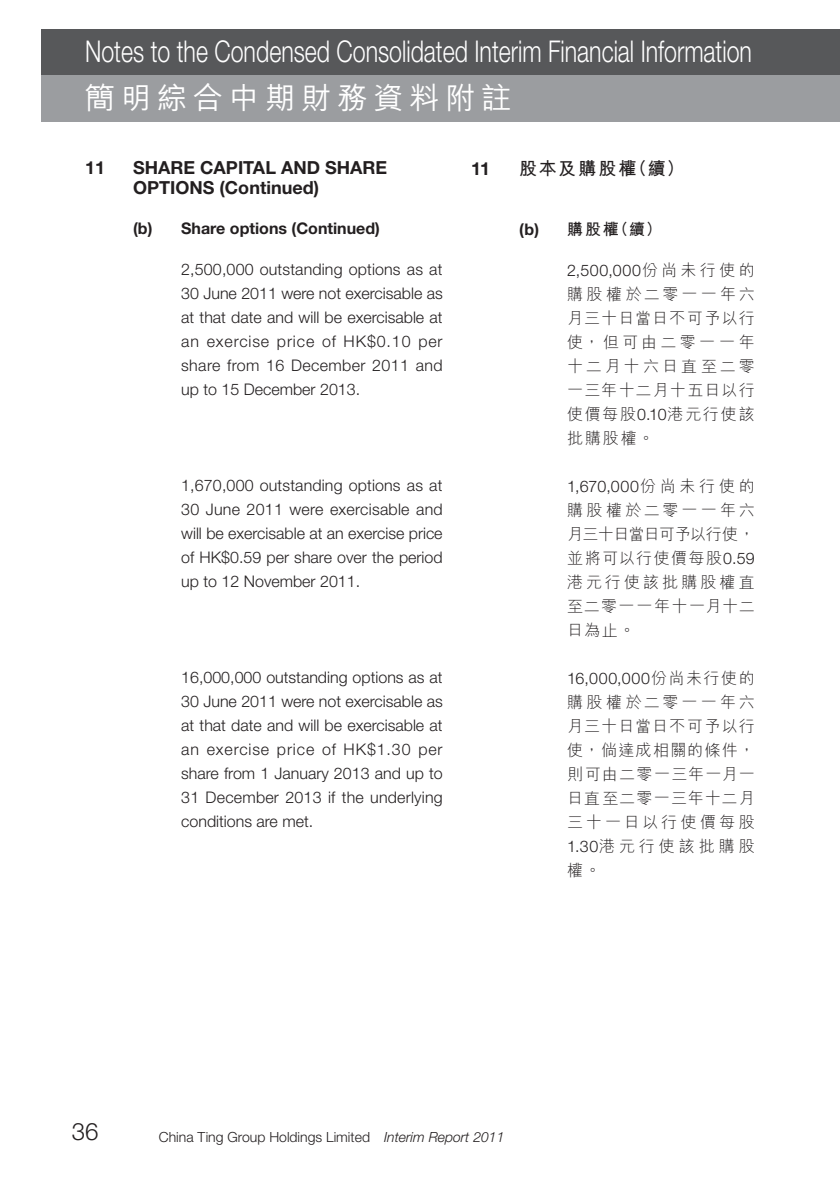
<style>
.page{position:relative;width:840px;height:1191px;background:#fff}
.page>*{position:absolute;margin:0;border:0;box-sizing:border-box;transform-origin:0 0}
.t1{font:300 30px "Helvetica Neue LT Std";color:#fff;scale:.77 1}
.t2{font:500 30px "M Hei HK";letter-spacing:.2em;color:#fff}
.t3{font:300 24px "Helvetica Neue LT Std";color:#231f20}
.t4{font:700 18px "Helvetica Neue LT Std";color:#231f20}
.t5{font:700 18px "M Hei HK";letter-spacing:.105em;color:#231f20}
.t6{font:300 16px/24px "Helvetica Neue LT Std";color:#231f20;text-align:justify}
.t7{font:300 16px/24px "M Hei HK";letter-spacing:.1em;color:#231f20;text-align:justify}
.t8{font:700 16px "Helvetica Neue LT Std";color:#231f20}
.t9{font:700 16px "M Hei HK";color:#231f20}
.t10{font:300 14px "Helvetica Neue LT Std";color:#231f20}
.s1{font-family:"Helvetica Neue LT Std"}
.s2{font-family:"M Hei HK"}
.s3{font-style:italic}
</style>
<div class="page">
<div style="left:42px;top:29px;width:797px;height:47px;background:#57585a"></div>
<div style="left:42px;top:75px;width:797px;height:47px;background:#9b9da0"></div>
<h1 class="t1" style="left:85px;top:33px;width:867px">Notes to the Condensed Consolidated Interim Financial Information</h1>
<h1 class="t2" style="left:85px;top:76px;width:427px">簡明綜合中期財務資料附註</h1>
<p class="t4" style="left:85px;top:156px;width:22px">11</p>
<p class="t4" style="left:133px;top:156px;width:25px">Share</p>
<p class="t4" style="left:200px;top:156px;width:12px">capital</p>
<p class="t4" style="left:281px;top:156px;width:14px">and</p>
<p class="t4" style="left:325px;top:156px;width:14px">share</p>
<p class="t4" style="left:133px;top:177px;width:13px">options</p>
<p class="t4" style="left:219px;top:177px;width:101px">(Continued)</p>
<p class="t8" style="left:133px;top:218px;width:248px">(b) Share options (Continued)</p>
<p class="t6" style="left:181px;top:257px;width:263px">2,500,000 outstanding options as at 30 June 2011 were not exercisable as at that date and will be exercisable at an exercise price of HK$0.10 per share from 16 December 2011 and up to 15 December 2013.</p>
<p class="t6" style="left:181px;top:473px;width:263px">1,670,000 outstanding options as at 30 June 2011 were exercisable and will be exercisable at an exercise price of HK$0.59 per share over the period up to 12 November 2011.</p>
<p class="t6" style="left:181px;top:665px;width:263px">16,000,000 outstanding options as at 30 June 2011 were not exercisable as at that date and will be exercisable at an exercise price of HK$1.30 per share from 1 January 2013 and up to 31 December 2013 if the underlying conditions are met.</p>
<p class="t4" style="left:471px;top:157px;width:21px">11</p>
<p class="t5" style="left:519px;top:155px;width:167px">股本及購股權（續）</p>
<p class="t9" style="left:519px;top:217px;width:144px"><span class="s1">(b)</span> 購股權（續）</p>
<p class="t6" style="left:567px;top:258px;width:189px">2,500,000<span class="s2">份尚未行使的</span></p>
<p class="t7" style="left:567px;top:281px;width:189px">購股權於二零一一年六月三十日當日不可予以行使，但可由二零一一年十二月十六日直至二零一三年十二月十五日以行使價每股<span class="s1">0.10</span>港元行使該批購股權。</p>
<p class="t6" style="left:567px;top:474px;width:189px">1,670,000<span class="s2">份尚未行使的</span></p>
<p class="t7" style="left:567px;top:497px;width:189px">購股權於二零一一年六月三十日當日可予以行使，並將可以行使價每股<span class="s1">0.59</span>港元行使該批購股權直至二零一一年十一月十二日為止。</p>
<p class="t6" style="left:567px;top:666px;width:189px">16,000,000<span class="s2">份尚未行使的</span></p>
<p class="t7" style="left:567px;top:689px;width:189px">購股權於二零一一年六月三十日當日不可予以行使，倘達成相關的條件，則可由二零一三年一月一日直至二零一三年十二月三十一日以行使價每股<span class="s1">1.30</span>港元行使該批購股權。</p>
<h2 class="t3" style="left:72px;top:1116px;width:28px">36</h2>
<p class="t10" style="left:159px;top:1128px;width:347px">China Ting Group Holdings Limited <span class="s3">Interim Report 2011</span></p>
</div>
